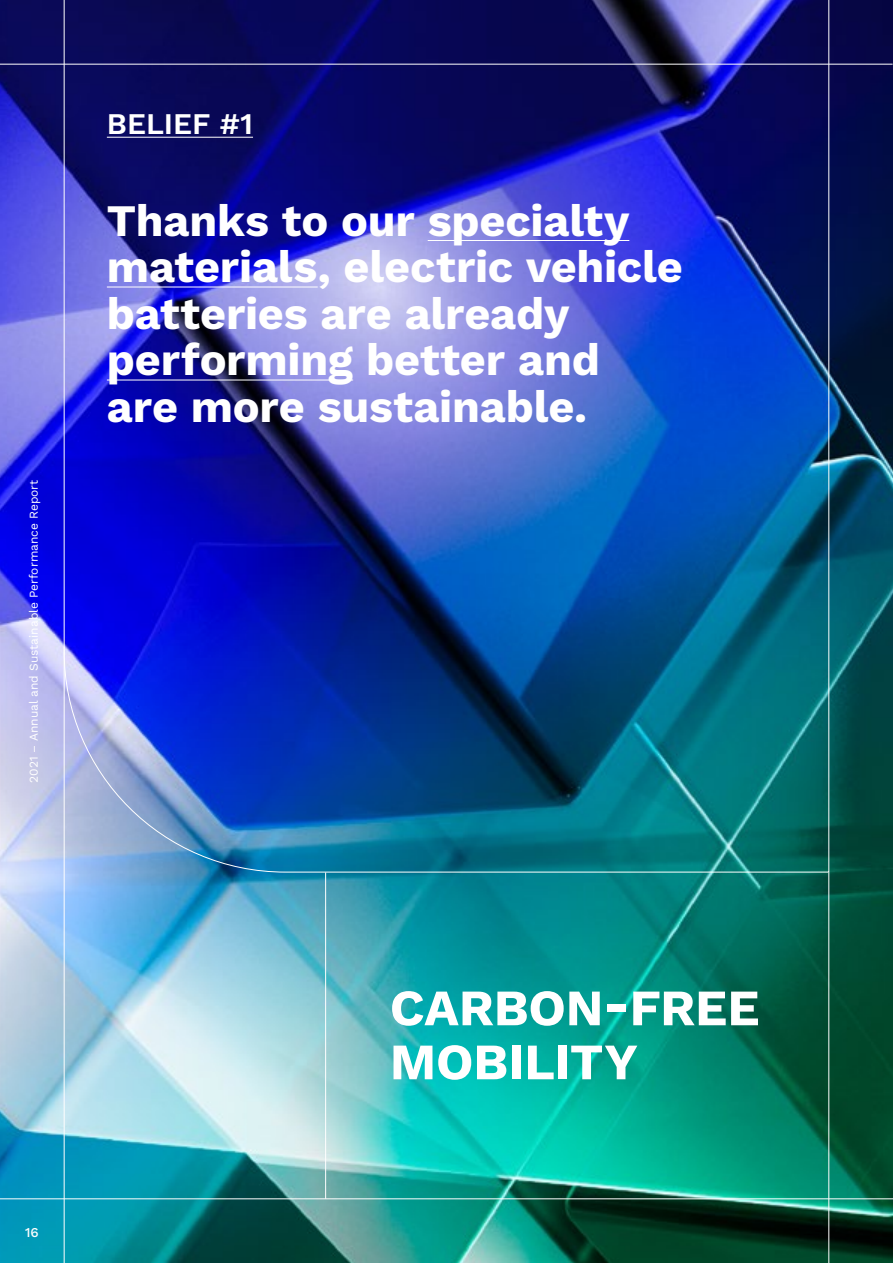
<style>
.page{position:relative;width:893px;height:1263px;background:#fff}
.page>*{position:absolute;margin:0;border:0;box-sizing:border-box;transform-origin:0 0}
.t1{font:700 51px/54px "Work Sans";letter-spacing:-.005em;color:#fff}
.t2{font:700 45px/46.5px "Work Sans";letter-spacing:-.005em;color:#fff}
.t3{font:600 30px "Work Sans";color:#fff}
.t4{font:500 13.5px "Work Sans";color:#fff}
.t5{font:12px "Work Sans";color:#fff}
</style>
<div class="page">
<img style="left:0;top:0;width:893px;height:1263px">
<hr style="left:828px;top:872px;width:1px;height:391px;background:#fff">
<img style="left:63px;top:0;width:767px;height:873px">
<hr style="left:64px;top:647px;width:1px;height:616px;background:#fff">
<hr style="left:0;top:1198px;width:893px;height:1px;background:#fff">
<hr style="left:0;top:64px;width:893px;height:1px;background:#fff">
<hr style="left:325px;top:872px;width:1px;height:327px;background:#fff">
<p class="t5" style="left:24px;top:783px;width:304px;rotate:-90deg">2021 – Annual and Sustainable Performance Report</p>
<p class="t3" style="left:107px;top:101px;width:148px">BELIEF #1</p>
<p class="t2" style="left:107px;top:196px;width:577px">Thanks to our specialty materials, electric vehicle batteries are already performing better and<br>are more sustainable.</p>
<p class="t4" style="left:25px;top:1222px;width:15px">16</p>
<p class="t1" style="left:390px;top:979px;width:371px">CARBON-FREE<br>MOBILITY</p>
</div>
